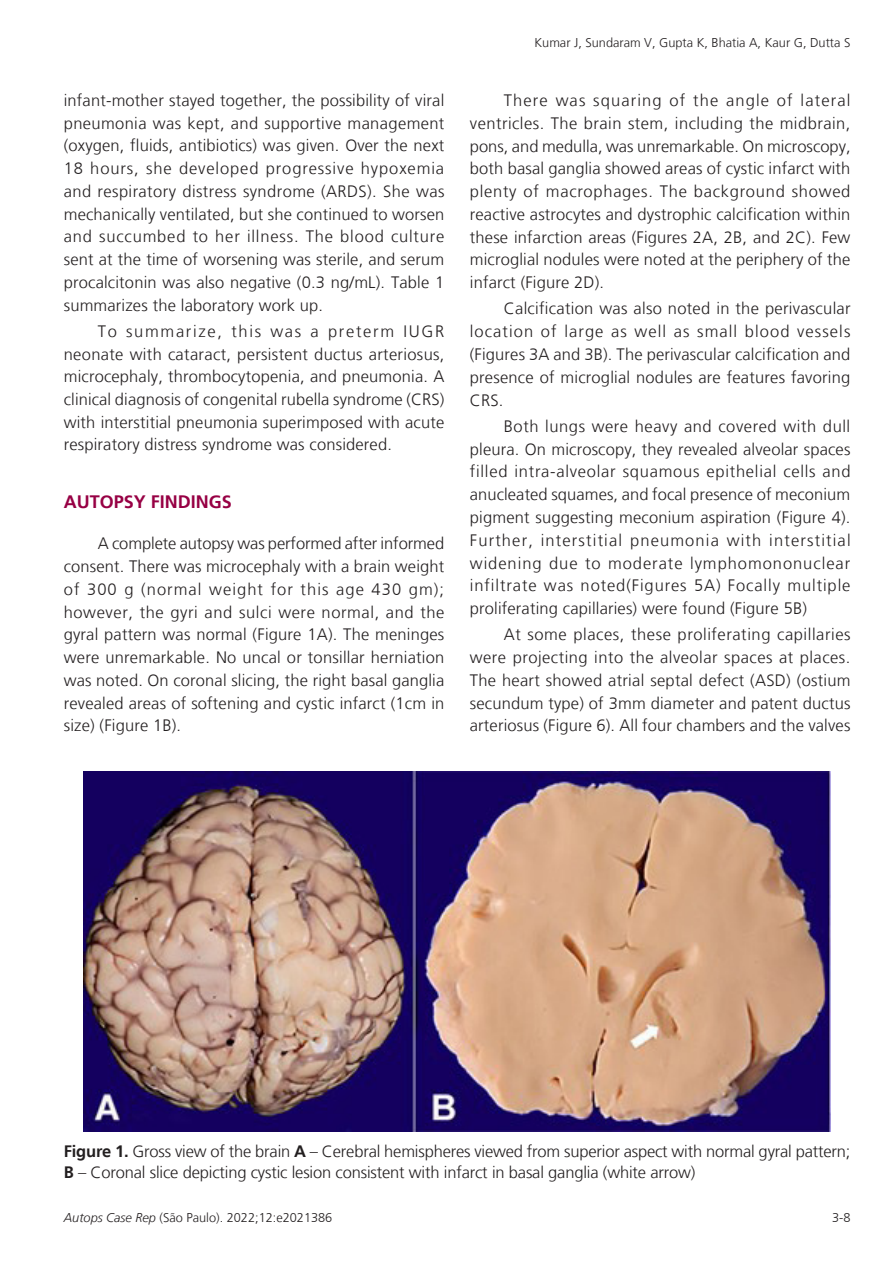
<style>
.page{position:relative;width:893px;height:1263px;background:#fff}
.page>*{position:absolute;margin:0;border:0;box-sizing:border-box;transform-origin:0 0}
.Heading1{font:700 18px "Frutiger LT";color:#970044}
.Paragraph{font:300 16.5px/22.8px "Frutiger LT";letter-spacing:.01em;color:#231f20;text-align:justify}
.FigureCaption{font:300 16.5px/21px "Frutiger LT";letter-spacing:-.01em;color:#231f20}
.t1{font:300 12.75px "Frutiger LT";color:#231f20}
.s1{font-weight:700}
.s2{font-style:italic}
</style>
<div class="page">
<img style="left:83px;top:772px;width:748px;height:360px">
<p class="Paragraph" style="left:64px;top:89px;width:382px">infant-mother stayed together, the possibility of viral pneumonia was kept, and supportive management (oxygen, fluids, antibiotics) was given. Over the next 18 hours, she developed progressive hypoxemia and respiratory distress syndrome (ARDS). She was mechanically ventilated, but she continued to worsen and succumbed to her illness. The blood culture sent at the time of worsening was sterile, and serum procalcitonin was also negative (0.3 ng/mL). Table 1 summarizes the laboratory work up.</p>
<p class="Paragraph" style="left:64px;top:320px;width:382px;text-indent:34px">To summarize, this was a preterm IUGR neonate with cataract, persistent ductus arteriosus, microcephaly, thrombocytopenia, and pneumonia. A clinical diagnosis of congenital rubella syndrome (CRS) with interstitial pneumonia superimposed with acute respiratory distress syndrome was considered.</p>
<p class="Heading1" style="left:64px;top:491px;width:170px">AUTOPSY FINDINGS</p>
<p class="Paragraph" style="left:64px;top:533px;width:382px;text-indent:34px">A complete autopsy was performed after informed consent. There was microcephaly with a brain weight of 300 g (normal weight for this age 430 gm); however, the gyri and sulci were normal, and the gyral pattern was normal (Figure 1A). The meninges were unremarkable. No uncal or tonsillar herniation was noted. On coronal slicing, the right basal ganglia revealed areas of softening and cystic infarct (1cm in size) (Figure 1B).</p>
<p class="t1" style="left:534px;top:35px;width:317px">Kumar J, Sundaram V, Gupta K, Bhatia A, Kaur G, Dutta S</p>
<p class="Paragraph" style="left:470px;top:89px;width:382px;text-indent:34px">There was squaring of the angle of lateral ventricles. The brain stem, including the midbrain, pons, and medulla, was unremarkable. On microscopy, both basal ganglia showed areas of cystic infarct with plenty of macrophages. The background showed reactive astrocytes and dystrophic calcification within these infarction areas (Figures 2A, 2B, and 2C). Few microglial nodules were noted at the periphery of the infarct (Figure 2D).</p>
<p class="Paragraph" style="left:470px;top:298px;width:382px;text-indent:34px">Calcification was also noted in the perivascular location of large as well as small blood vessels (Figures 3A and 3B). The perivascular calcification and presence of microglial nodules are features favoring CRS.</p>
<p class="Paragraph" style="left:470px;top:415px;width:382px;text-indent:34px">Both lungs were heavy and covered with dull pleura. On microscopy, they revealed alveolar spaces filled intra-alveolar squamous epithelial cells and anucleated squames, and focal presence of meconium pigment suggesting meconium aspiration (Figure 4).<br>Further, interstitial pneumonia with interstitial widening due to moderate lymphomononuclear infiltrate was noted(Figures 5A) Focally multiple proliferating capillaries) were found (Figure 5B)</p>
<p class="Paragraph" style="left:470px;top:623px;width:382px;text-indent:34px">At some places, these proliferating capillaries were projecting into the alveolar spaces at places.<br>The heart showed atrial septal defect (ASD) (ostium secundum type) of 3mm diameter and patent ductus arteriosus (Figure 6). All four chambers and the valves</p>
<p class="FigureCaption" style="left:64px;top:1141px;width:788px"><span class="s1">Figure 1.</span> Gross view of the brain <span class="s1">A</span> – Cerebral hemispheres viewed from superior aspect with normal gyral pattern;<br><span class="s1">B</span> – Coronal slice depicting cystic lesion consistent with infarct in basal ganglia (white arrow)</p>
<p class="t1" style="left:64px;top:1210px;width:270px"><span class="s2">Autops Case Rep</span> (São Paulo). 2022;12:e2021386</p>
<p class="t1" style="left:832px;top:1210px;width:20px">3-8</p>
</div>
